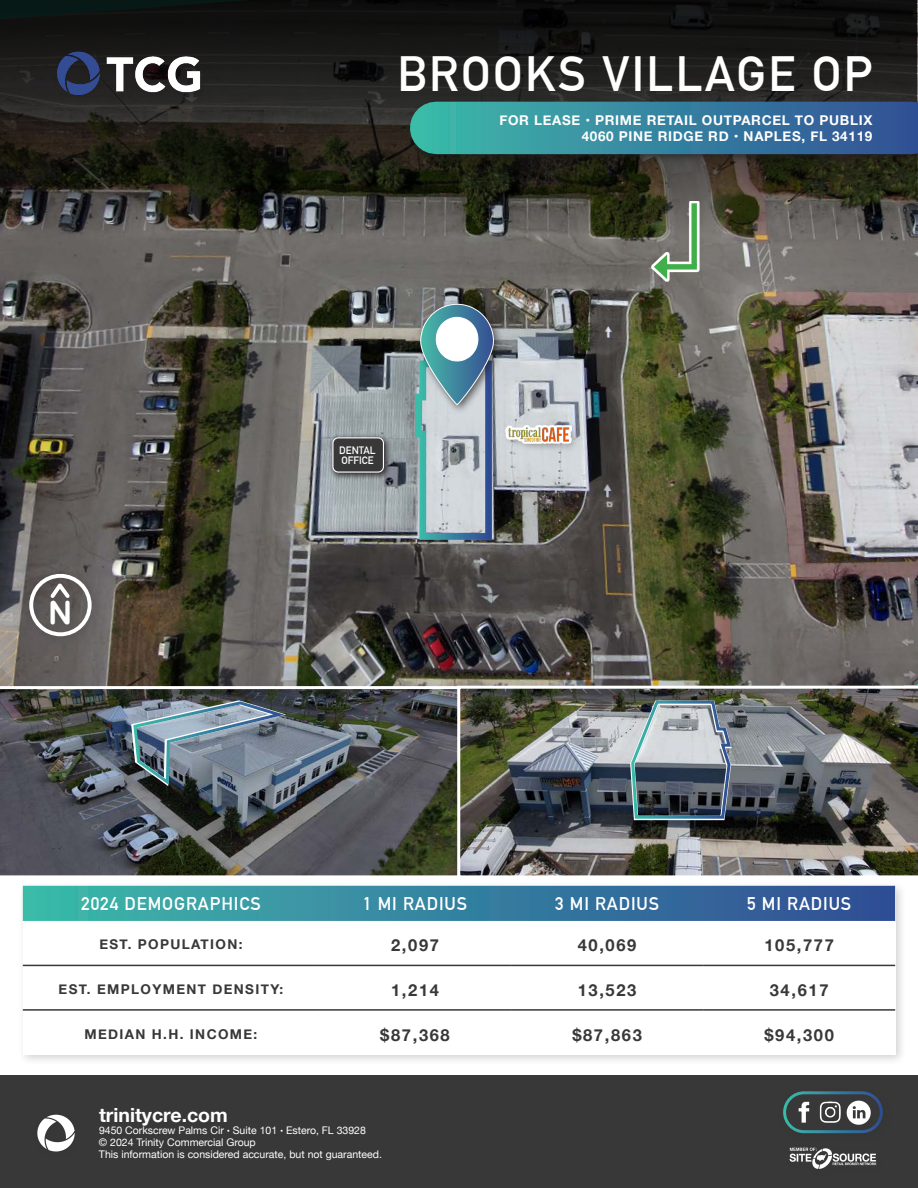
<style>
.page{position:relative;width:918px;height:1188px;background:#fff}
.page>*{position:absolute;margin:0;border:0;box-sizing:border-box;transform-origin:0 0}
.t1{font:700 48.45px "DIN Alternate";letter-spacing:.05em;color:#fff}
.t2{font:31.8px "Arial Rounded MT Bold";color:#fff}
.t3{font:700 19.5px "Helvetica Neue";color:#fff}
.t4{font:700 18px "DIN Alternate";letter-spacing:.05em;color:#fff}
.t5{font:700 16.5px "Helvetica Neue";letter-spacing:.1em;color:#383839}
.t6{font:700 13.5px "Helvetica Neue";letter-spacing:.05em;color:#fff}
.t7{font:700 13.5px "Helvetica Neue";letter-spacing:.1em;color:#383839}
.t8{font:10.5px "Helvetica Neue";color:#fff}
.t9{font:700 10.5px "DIN Alternate";color:#fff}
.s1{font-size:9px}
</style>
<div class="page">
<div style="left:0;top:1076px;width:918px;height:112px;background:#383839"></div>
<div style="left:778px;top:1085px;width:115px;height:58px;background:#231f20;opacity:.1"></div>
<svg style="left:785px;top:1093px;width:96px;height:39px"></svg>
<div style="left:783px;top:1091px;width:100px;height:42px;border:3px solid #fff;border-radius:19px"></div>
<img style="left:794px;top:1097px;width:48px;height:30px">
<svg style="left:842px;top:1095px;width:30px;height:33px"></svg>
<div style="left:18px;top:881px;width:889px;height:185px;background:#231f20;opacity:.2"></div>
<div style="left:23px;top:886px;width:872px;height:168px;background:#fff"></div>
<svg style="left:23px;top:886px;width:872px;height:35px;background:#36829f"></svg>
<hr style="left:23px;top:965px;width:296px;height:1px;background:#383839">
<hr style="left:319px;top:965px;width:192px;height:1px;background:#383839">
<hr style="left:511px;top:965px;width:192px;height:1px;background:#383839">
<hr style="left:703px;top:965px;width:192px;height:1px;background:#383839">
<hr style="left:23px;top:1009px;width:296px;height:2px;background:#383839">
<hr style="left:319px;top:1009px;width:192px;height:2px;background:#383839">
<hr style="left:511px;top:1009px;width:192px;height:2px;background:#383839">
<hr style="left:703px;top:1009px;width:192px;height:2px;background:#383839">
<svg style="left:37px;top:1114px;width:38px;height:38px"></svg>
<img style="left:0;top:0;width:918px;height:686px">
<img style="left:0;top:0;width:917px;height:468px">
<div style="left:414px;top:298px;width:90px;height:116px;background:#231f20;opacity:.75"></div>
<svg style="left:412px;top:304px;width:83px;height:239px;background:#93adb7"></svg>
<svg style="left:328px;top:433px;width:64px;height:47px"></svg>
<div style="left:333px;top:438px;width:50px;height:34px;background:#383839;border-radius:5px"></div>
<div style="left:332px;top:437px;width:52px;height:36px;border:1px solid #fff;border-radius:5px"></div>
<svg style="left:504px;top:423px;width:75px;height:29px"></svg>
<svg style="left:505px;top:425px;width:67px;height:19px"></svg>
<img style="left:508px;top:428px;width:62px;height:13px">
<div style="left:24px;top:568px;width:78px;height:78px;background:#231f20;opacity:.25"></div>
<div style="left:29px;top:574px;width:63px;height:62px;border:4px solid #fff;border-radius:50%"></div>
<svg style="left:47px;top:579px;width:26px;height:23px"></svg>
<div style="left:54px;top:49px;width:149px;height:48px;background:#231f20"></div>
<img style="left:57px;top:49px;width:144px;height:48px">
<div style="left:404px;top:96px;width:514px;height:69px;background:#231f20;opacity:.75"></div>
<div style="left:436px;top:102px;width:476px;height:52px;background:linear-gradient(to right,#3db5a9,#305096)"></div>
<svg style="left:651px;top:201px;width:49px;height:81px;background:#7e7d75"></svg>
<div style="left:662px;top:264px;width:35px;height:6px;background:#40ae49"></div>
<svg style="left:654px;top:254px;width:13px;height:25px"></svg>
<div style="left:691px;top:203px;width:6px;height:63px;background:#40ae49"></div>
<img style="left:0;top:686px;width:457px;height:190px">
<img style="left:457px;top:688px;width:461px;height:188px">
<img style="left:628px;top:697px;width:107px;height:125px">
<img style="left:128px;top:698px;width:167px;height:92px">
<div style="left:784px;top:1142px;width:101px;height:36px;background:#383839"></div>
<svg style="left:783px;top:1136px;width:99px;height:33px"></svg>
<p class="t2" style="left:48px;top:594px;width:26px">N</p>
<p class="t1" style="left:397px;top:38px;width:477px">BROOKS VILLAGE OP</p>
<p class="t6" style="left:499px;top:109px;width:375px">FOR LEASE • PRIME RETAIL OUTPARCEL TO PUBLIX</p>
<p class="t6" style="left:582px;top:126px;width:292px">4060 PINE RIDGE RD • NAPLES, FL 34119</p>
<p class="t9" style="left:339px;top:442px;width:38px">DENTAL</p>
<p class="t9" style="left:341px;top:453px;width:34px">OFFICE</p>
<p class="t4" style="left:81px;top:890px;width:181px">2024 DEMOGRAPHICS</p>
<p class="t4" style="left:363px;top:890px;width:106px">1 MI RADIUS</p>
<p class="t4" style="left:555px;top:890px;width:106px">3 MI RADIUS</p>
<p class="t4" style="left:747px;top:890px;width:106px">5 MI RADIUS</p>
<p class="t7" style="left:99px;top:934px;width:145px">EST. POPULATION:</p>
<p class="t5" style="left:391px;top:932px;width:49px">2,097</p>
<p class="t5" style="left:578px;top:932px;width:60px">40,069</p>
<p class="t5" style="left:764px;top:932px;width:71px">105,777</p>
<p class="t7" style="left:59px;top:979px;width:226px">EST. EMPLOYMENT DENSITY:</p>
<p class="t5" style="left:391px;top:977px;width:49px">1,214</p>
<p class="t5" style="left:578px;top:977px;width:60px">13,523</p>
<p class="t5" style="left:770px;top:977px;width:60px">34,617</p>
<p class="t7" style="left:85px;top:1024px;width:174px">MEDIAN H.H. INCOME:</p>
<p class="t5" style="left:380px;top:1022px;width:71px">$87,368</p>
<p class="t5" style="left:572px;top:1022px;width:71px">$87,863</p>
<p class="t5" style="left:764px;top:1022px;width:71px">$94,300</p>
<p class="t3" style="left:99px;top:1099px;width:130px">trinitycre.com</p>
<p class="t8" style="left:99px;top:1122px;width:268px">9450 Corkscrew Palms Cir <span class="s1">•</span> Suite 101 <span class="s1">•</span> Estero, FL 33928</p>
<p class="t8" style="left:99px;top:1134px;width:158px">© 2024 Trinity Commercial Group</p>
<p class="t8" style="left:99px;top:1146px;width:284px">This information is considered accurate, but not guaranteed.</p>
</div>
